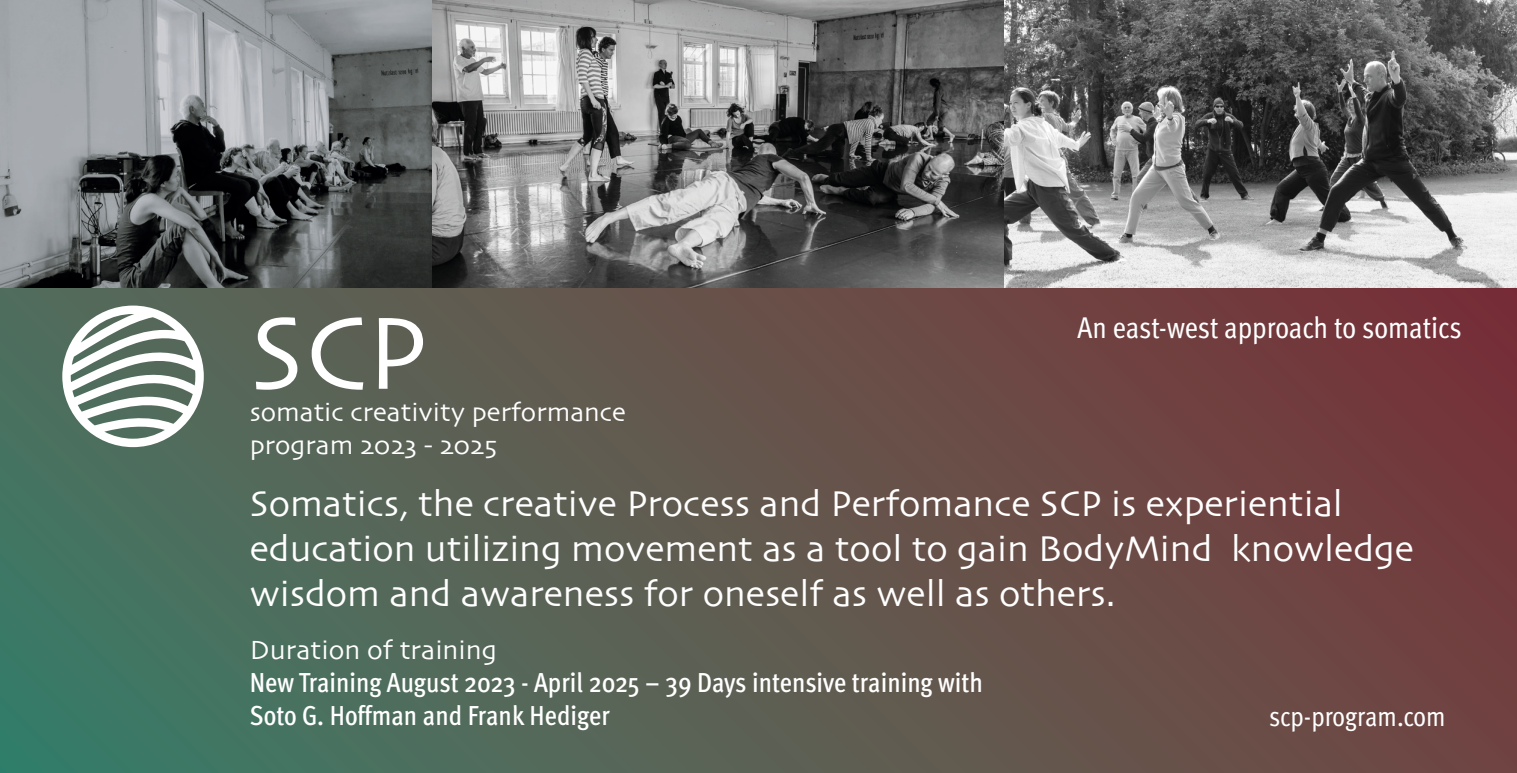
<style>
.page{position:relative;width:1517px;height:773px;background:#fff}
.page>*{position:absolute;margin:0;border:0;box-sizing:border-box;transform-origin:0 0}
.t1{font:108px "Skia";color:#fff}
.t2{font:37.5px/45px "Skia";color:#fff}
.t3{font:30px "Meta Cond Book LF";letter-spacing:-.005em;color:#fff}
.t4{font:500 27.5px/33px "Meta Cond";color:#fff}
.t5{font:27.5px "Skia";color:#fff}
.t6{font:27.5px "Meta Cond Book LF";letter-spacing:-.005em;color:#fff}
.t7{font:27px/32.5px "Skia";color:#fff}
</style>
<div class="page">
<div style="left:0;top:288px;width:1517px;height:484px;background:linear-gradient(to right,#467763,#78393b)"></div>
<svg style="left:62px;top:305px;width:142px;height:142px"></svg>
<img style="left:0;top:0;width:432px;height:288px">
<img style="left:432px;top:0;width:1085px;height:288px">
<h1 class="t1" style="left:250px;top:288px;width:179px">SCP</h1>
<p class="t7" style="left:250px;top:397px;width:378px">somatic creativity performance program 2023 - 2025</p>
<p class="t3" style="left:1077px;top:311px;width:385px">An east-west approach to somatics</p>
<p class="t2" style="left:250px;top:483px;width:1165px">Somatics, the creative Process and Perfomance SCP is experiential education utilizing movement as a tool to gain BodyMind knowledge wisdom and awareness for oneself as well as others.</p>
<p class="t5" style="left:250px;top:633px;width:249px">Duration of training</p>
<p class="t4" style="left:250px;top:665px;width:735px">New Training August 2023 - April 2025 – 39 Days intensive training with<br>Soto G. Hoffman and Frank Hediger</p>
<p class="t6" style="left:1269px;top:701px;width:178px">scp-program.com</p>
</div>
